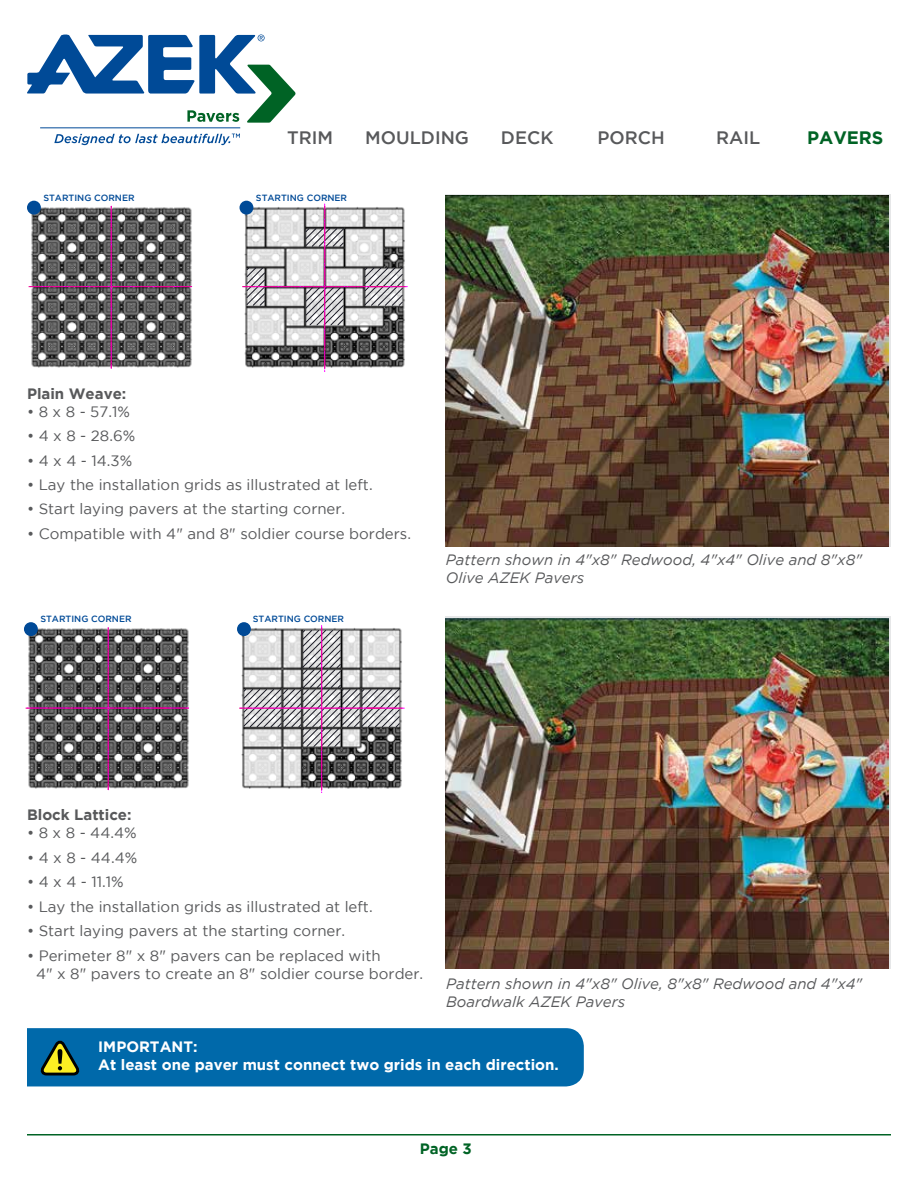
<style>
.page{position:relative;width:918px;height:1188px;background:#fff}
.page>*{position:absolute;margin:0;border:0;box-sizing:border-box;transform-origin:0 0}
.t1{font:500 18px "Gotham";color:#58595b}
.t2{font:700 18px "Gotham";color:#006325}
.t3{font:15px/18px "Gotham";color:#58595b}
.t4{font:italic 15px/18px "Gotham";color:#58595b}
.t5{font:700 15px/18px "Gotham";color:#fff}
.t6{font:700 15px "Gotham";color:#58595b}
.t7{font:700 15px "Gotham";color:#006325}
.t8{font:500 9px "Gotham";color:#004a97}
</style>
<div class="page">
<hr style="left:27px;top:1134px;width:864px;height:1px;background:#006325">
<hr style="left:40px;top:127px;width:200px;height:1px;background:#004a97">
<svg style="left:54px;top:134px;width:186px;height:11px"></svg>
<svg style="left:27px;top:34px;width:269px;height:89px"></svg>
<img style="left:446px;top:196px;width:443px;height:350px">
<img style="left:446px;top:618px;width:443px;height:351px">
<div style="left:27px;top:201px;width:14px;height:14px;background:#004a97;border-radius:50%"></div>
<div style="left:240px;top:201px;width:13px;height:14px;background:#004a97;border-radius:50%"></div>
<svg style="left:29px;top:206px;width:163px;height:163px;background:#716e70"></svg>
<svg style="left:242px;top:204px;width:165px;height:167px;background:#afaeb0"></svg>
<div style="left:24px;top:622px;width:14px;height:14px;background:#004a97;border-radius:50%"></div>
<svg style="left:237px;top:622px;width:14px;height:14px"></svg>
<svg style="left:26px;top:627px;width:163px;height:163px;background:#6f6b6e"></svg>
<svg style="left:239px;top:625px;width:165px;height:168px;background:#aeacaf"></svg>
<div style="left:27px;top:1028px;width:557px;height:58px;background:#0069aa"></div>
<p class="t1" style="left:287px;top:128px;width:48px">TRIM</p>
<p class="t1" style="left:365px;top:128px;width:105px">MOULDING</p>
<p class="t1" style="left:501px;top:128px;width:54px">DECK</p>
<p class="t1" style="left:598px;top:128px;width:69px">PORCH</p>
<p class="t1" style="left:716px;top:128px;width:46px">RAIL</p>
<p class="t2" style="left:807px;top:131px;width:78px">PAVERS</p>
<p class="t8" style="left:43px;top:192px;width:93px">STARTING CORNER</p>
<p class="t8" style="left:256px;top:192px;width:93px">STARTING CORNER</p>
<p class="t6" style="left:27px;top:388px;width:101px">Plain Weave:</p>
<p class="t3" style="left:27px;top:403px;width:104px">• 8 x 8 - 57.1%</p>
<p class="t3" style="left:27px;top:427px;width:110px">• 4 x 8 - 28.6%</p>
<p class="t3" style="left:27px;top:452px;width:107px">• 4 x 4 - 14.3%</p>
<p class="t3" style="left:27px;top:476px;width:347px">• Lay the installation grids as illustrated at left.</p>
<p class="t3" style="left:27px;top:501px;width:320px">• Start laying pavers at the starting corner.</p>
<p class="t3" style="left:27px;top:525px;width:386px">• Compatible with 4" and 8" soldier course borders.</p>
<p class="t8" style="left:40px;top:614px;width:93px">STARTING CORNER</p>
<p class="t8" style="left:253px;top:614px;width:93px">STARTING CORNER</p>
<p class="t4" style="left:446px;top:552px;width:418px">Pattern shown in 4"x8" Redwood, 4"x4" Olive and 8"x8"<br>Olive AZEK Pavers</p>
<p class="t6" style="left:27px;top:809px;width:106px">Block Lattice:</p>
<p class="t3" style="left:27px;top:825px;width:111px">• 8 x 8 - 44.4%</p>
<p class="t3" style="left:27px;top:849px;width:112px">• 4 x 8 - 44.4%</p>
<p class="t3" style="left:27px;top:874px;width:98px">• 4 x 4 - 11.1%</p>
<p class="t3" style="left:27px;top:898px;width:347px">• Lay the installation grids as illustrated at left.</p>
<p class="t3" style="left:27px;top:923px;width:320px">• Start laying pavers at the starting corner.</p>
<p class="t3" style="left:36px;top:947px;width:389px;text-indent:-9px">• Perimeter 8" x 8" pavers can be replaced with<br>4" x 8" pavers to create an 8" soldier course border.</p>
<p class="t4" style="left:446px;top:975px;width:418px">Pattern shown in 4"x8" Olive, 8"x8" Redwood and 4"x4"<br>Boardwalk AZEK Pavers</p>
<p class="t5" style="left:98px;top:1039px;width:462px">IMPORTANT:<br>At least one paver must connect two grids in each direction.</p>
<p class="t7" style="left:420px;top:1143px;width:54px">Page 3</p>
</div>
